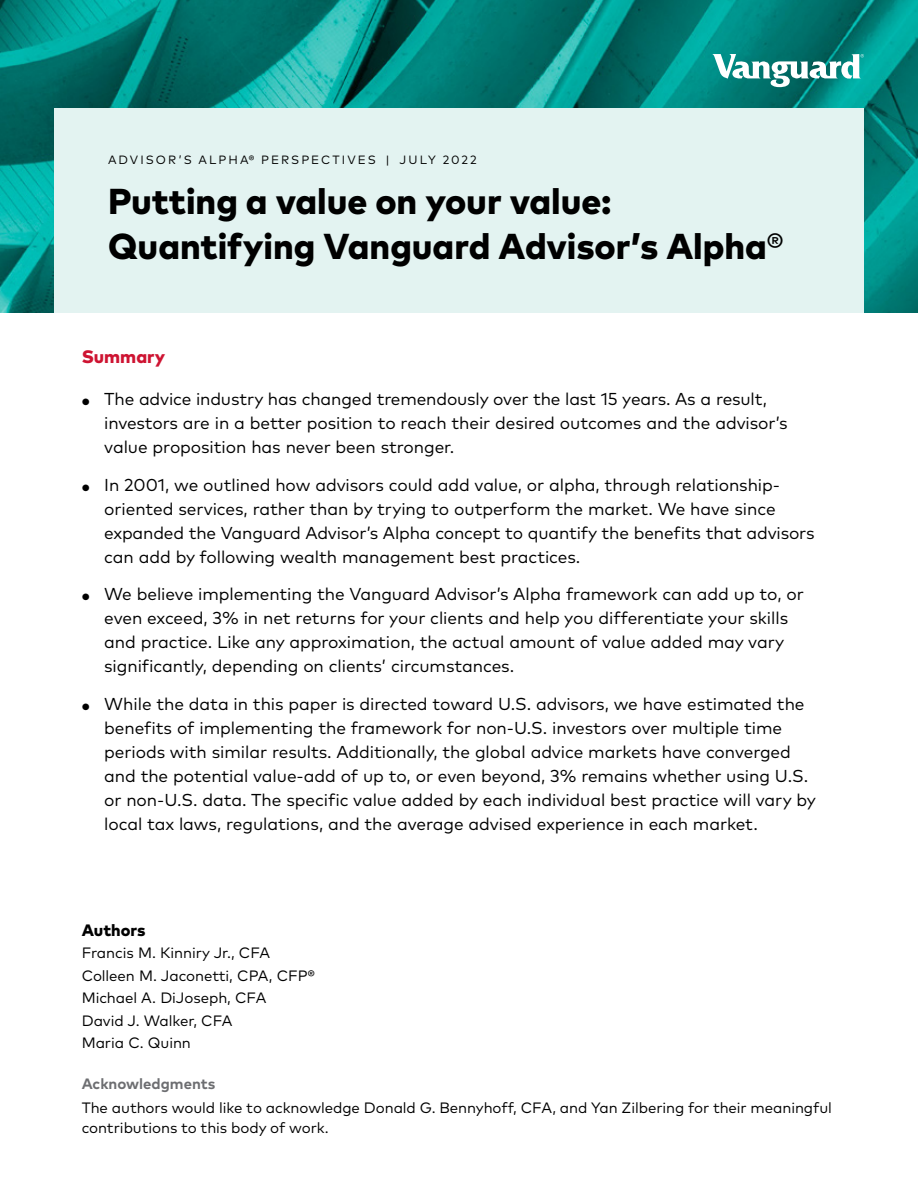
<style>
.page{position:relative;width:918px;height:1188px;background:#fff}
.page>*{position:absolute;margin:0;border:0;box-sizing:border-box;transform-origin:0 0}
.t1{font:800 36px/45px "Mark Pro";color:#000}
.t2{font:800 18px "Mark Pro";color:#ce1432}
.t3{font:17.25px/24px "Mark Pro";letter-spacing:-.005em;color:#000}
.t4{font:800 16.5px "Mark Pro";color:#000}
.t5{font:15px/22.5px "Mark Pro";letter-spacing:-.005em;color:#000}
.t6{font:700 15px "Mark Pro";color:#6d6e71}
.t7{font:12px "Mark Pro";letter-spacing:.175em;color:#000}
.s1{font-weight:400}
.s2{font-size:9px}
</style>
<div class="page">
<img style="left:0;top:0;width:918px;height:313px">
<div style="left:54px;top:108px;width:810px;height:205px;background:#e3f3f1"></div>
<svg style="left:712px;top:54px;width:152px;height:33px"></svg>
<p class="t7" style="left:108px;top:151px;width:370px">ADVISOR’S ALPHA® PERSPECTIVES | JULY 2022</p>
<h1 class="t1" style="left:108px;top:176px;width:677px">Putting a value on your value:<br>Quantifying Vanguard Advisor’s Alpha<span class="s1">®</span></h1>
<p class="t2" style="left:82px;top:343px;width:85px">Summary</p>
<p class="t3" style="left:104px;top:386px;width:685px;text-indent:-22px"><span class="s2">●</span> The advice industry has changed tremendously over the last 15 years. As a result, investors are in a better position to reach their desired outcomes and the advisor’s value proposition has never been stronger.</p>
<p class="t3" style="left:104px;top:471px;width:712px;text-indent:-22px"><span class="s2">●</span> In 2001, we outlined how advisors could add value, or alpha, through relationship&shy;oriented services, rather than by trying to outperform the market. We have since expanded the Vanguard Advisor’s Alpha concept to quantify the benefits that advisors can add by following wealth management best practices.</p>
<p class="t3" style="left:104px;top:581px;width:701px;text-indent:-22px"><span class="s2">●</span> We believe implementing the Vanguard Advisor’s Alpha framework can add up to, or even exceed, 3% in net returns for your clients and help you differentiate your skills and practice. Like any approximation, the actual amount of value added may vary significantly, depending on clients’ circumstances.</p>
<p class="t3" style="left:104px;top:690px;width:713px;text-indent:-22px"><span class="s2">●</span> While the data in this paper is directed toward U.S. advisors, we have estimated the benefits of implementing the framework for non-U.S. investors over multiple time periods with similar results. Additionally, the global advice markets have converged and the potential value-add of up to, or even beyond, 3% remains whether using U.S. or non-U.S. data. The specific value added by each individual best practice will vary by local tax laws, regulations, and the average advised experience in each market.</p>
<p class="t4" style="left:82px;top:917px;width:65px">Authors</p>
<p class="t5" style="left:82px;top:940px;width:235px">Francis M. Kinniry Jr., CFA<br>Colleen M. Jaconetti, CPA, CFP®<br>Michael A. DiJoseph, CFA<br>David J. Walker, CFA<br>Maria C. Quinn</p>
<p class="t6" style="left:82px;top:1073px;width:135px">Acknowledgments</p>
<p class="t5" style="left:82px;top:1096px;width:752px;line-height:20.2px">The authors would like to acknowledge Donald G. Bennyhoff, CFA, and Yan Zilbering for their meaningful contributions to this body of work.</p>
</div>
